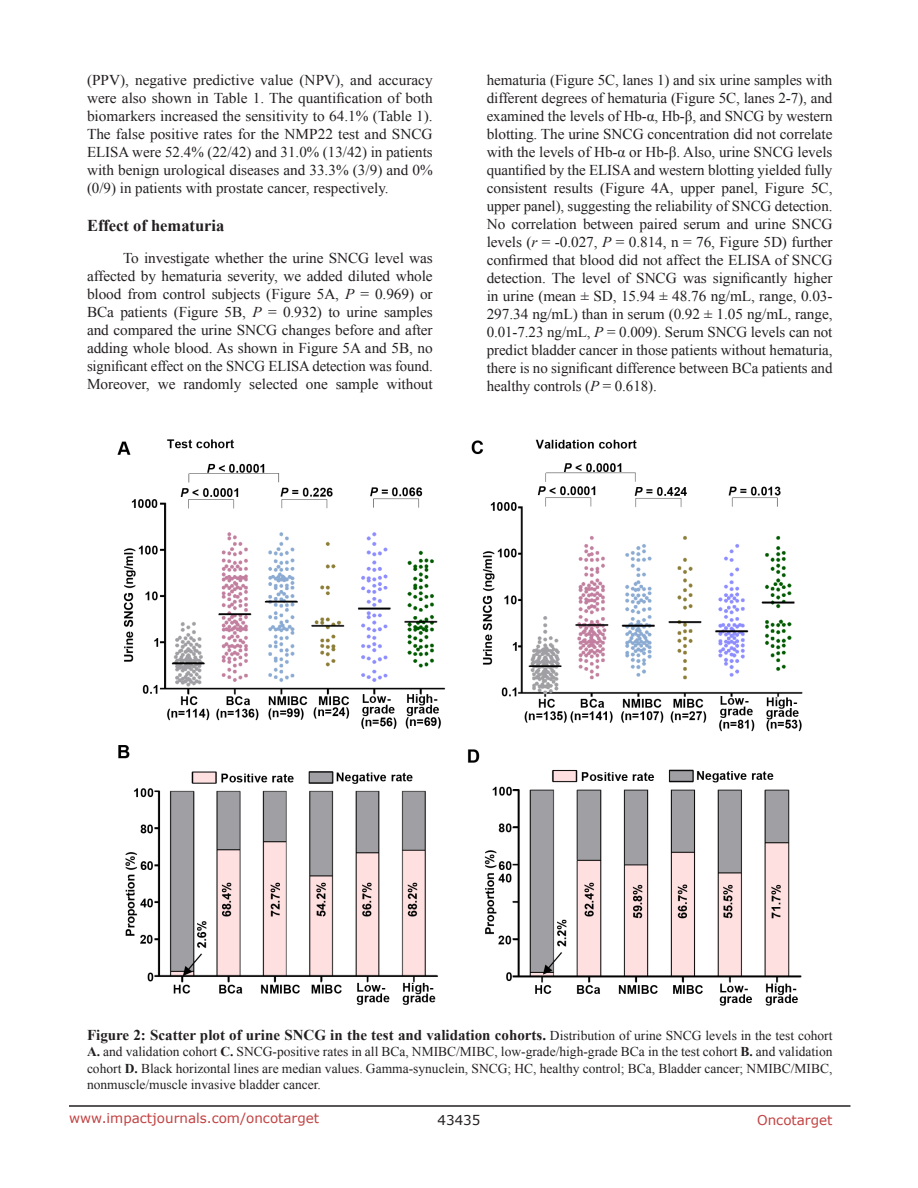
<style>
.page{position:relative;width:918px;height:1188px;background:#fff}
.page>*{position:absolute;margin:0;border:0;box-sizing:border-box;transform-origin:0 0}
.SubHeading{font:700 16.5px "Times New Roman";color:#231f20}
.BodyText{font:15px/18px "Times New Roman";letter-spacing:-.005em;color:#231f20;text-align:justify}
.figuretext{font:700 15px "Times New Roman";color:#231f20}
.figuretext-2{font:13.5px/16.2px "Times New Roman";color:#231f20;text-align:justify}
.t1{font:13.5px "Verdana";color:#c24141}
.t2{font:13.5px "Verdana";color:#231f20}
.s1{font-style:italic}
.s2{font-weight:400;font-size:13.5px}
.s3{font-weight:700}
</style>
<div class="page">
<hr style="left:69px;top:1105px;width:781px;height:2px;background:#231f20">
<img style="left:117px;top:439px;width:686px;height:567px">
<p class="BodyText" style="left:87px;top:71px;width:347px">(PPV), negative predictive value (NPV), and accuracy were also shown in Table 1. The quantification of both biomarkers increased the sensitivity to 64.1% (Table 1).<br>The false positive rates for the NMP22 test and SNCG ELISA were 52.4% (22/42) and 31.0% (13/42) in patients with benign urological diseases and 33.3% (3/9) and 0% (0/9) in patients with prostate cancer, respectively.</p>
<p class="SubHeading" style="left:87px;top:214px;width:139px">Effect of hematuria</p>
<p class="BodyText" style="left:87px;top:248px;width:347px;text-indent:36px">To investigate whether the urine SNCG level was affected by hematuria severity, we added diluted whole blood from control subjects (Figure 5A, <span class="s1">P</span> = 0.969) or BCa patients (Figure 5B, <span class="s1">P</span> = 0.932) to urine samples and compared the urine SNCG changes before and after adding whole blood. As shown in Figure 5A and 5B, no significant effect on the SNCG ELISA detection was found.<br>Moreover, we randomly selected one sample without</p>
<p class="BodyText" style="left:487px;top:71px;width:347px">hematuria (Figure 5C, lanes 1) and six urine samples with different degrees of hematuria (Figure 5C, lanes 2-7), and examined the levels of Hb-α, Hb-β, and SNCG by western blotting. The urine SNCG concentration did not correlate with the levels of Hb-α or Hb-β. Also, urine SNCG levels quantified by the ELISA and western blotting yielded fully consistent results (Figure 4A, upper panel, Figure 5C, upper panel), suggesting the reliability of SNCG detection.<br>No correlation between paired serum and urine SNCG levels (<span class="s1">r</span> = -0.027, <span class="s1">P</span> = 0.814, n = 76, Figure 5D) further confirmed that blood did not affect the ELISA of SNCG detection. The level of SNCG was significantly higher in urine (mean ± SD, 15.94 ± 48.76 ng/mL, range, 0.03- 297.34 ng/mL) than in serum (0.92 ± 1.05 ng/mL, range, 0.01-7.23 ng/mL, <span class="s1">P</span> = 0.009). Serum SNCG levels can not predict bladder cancer in those patients without hematuria, there is no significant difference between BCa patients and healthy controls (<span class="s1">P</span> = 0.618).</p>
<p class="figuretext" style="left:87px;top:1025px;width:747px">Figure 2: Scatter plot of urine SNCG in the test and validation cohorts. <span class="s2">Distribution of urine SNCG levels in the test cohort</span></p>
<p class="figuretext-2" style="left:87px;top:1044px;width:747px"><span class="s3">A.</span> and validation cohort <span class="s3">C.</span> SNCG-positive rates in all BCa, NMIBC/MIBC, low-grade/high-grade BCa in the test cohort <span class="s3">B.</span> and validation cohort <span class="s3">D.</span> Black horizontal lines are median values. Gamma-synuclein, SNCG; HC, healthy control; BCa, Bladder cancer; NMIBC/MIBC, nonmuscle/muscle invasive bladder cancer.</p>
<p class="t1" style="left:69px;top:1109px;width:252px">www.impactjournals.com/oncotarget</p>
<p class="t2" style="left:438px;top:1111px;width:44px">43435</p>
<p class="t1" style="left:757px;top:1111px;width:77px">Oncotarget</p>
</div>
